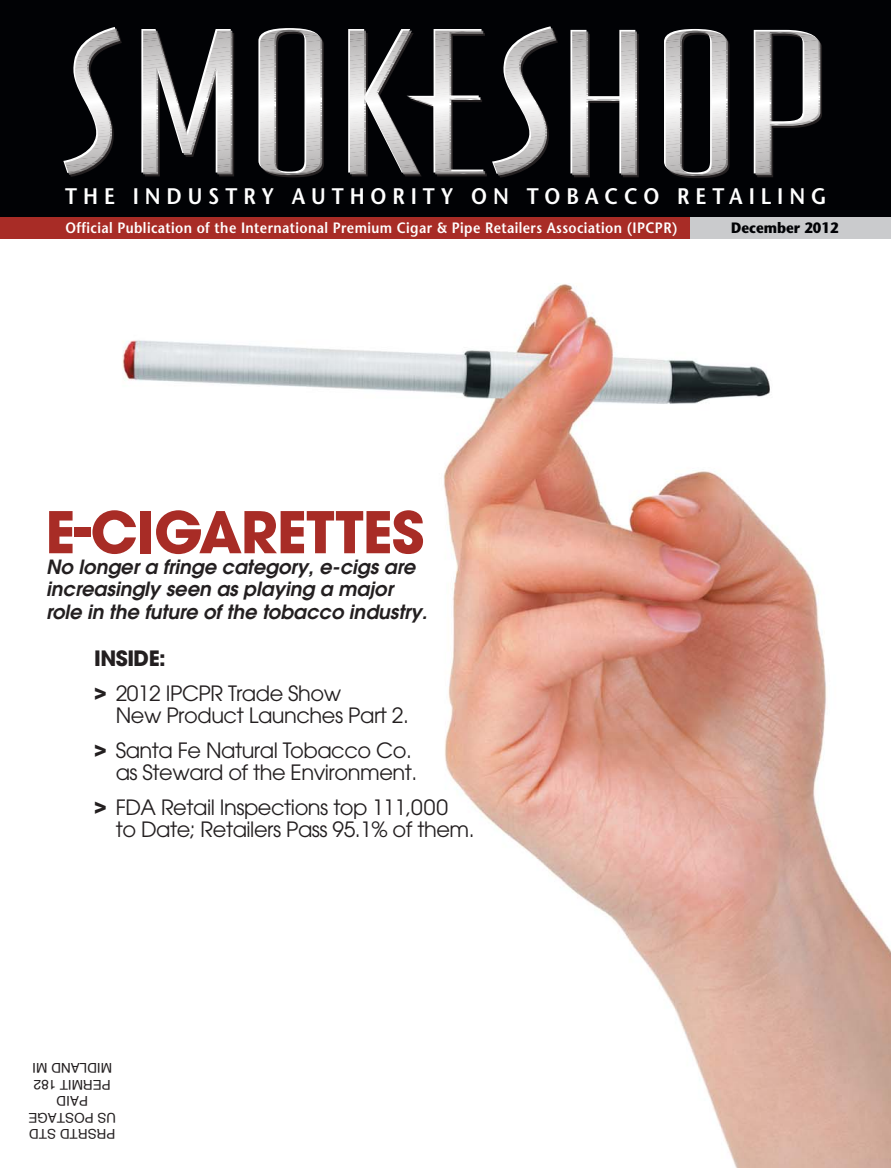
<style>
.page{position:relative;width:891px;height:1168px;background:#fff}
.page>*{position:absolute;margin:0;border:0;box-sizing:border-box;transform-origin:0 0}
.t1{font:700 57px "Avant Garde";letter-spacing:-.02em;color:#a82c26}
.t2{font:600 22.5px "Stone Sans";letter-spacing:.295em;color:#fff;scale:.9 1}
.t3{font:21px/34.5px "Avant Garde";letter-spacing:-.02em;color:#231f20}
.t4{font:italic 600 19.5px/22.5px "Avant Garde";color:#231f20}
.t5{font:600 15px "Stone Sans";letter-spacing:.03em;color:#fff;scale:.9 1}
.t6{font:700 15px "Stone Sans";color:#010205;scale:.9 1}
.t7{font:13.5px/16.5px "Helvetica";color:#231f20;text-align:center}
.s1{font-weight:700}
</style>
<div class="page">
<img style="left:30px;top:238px;width:861px;height:930px">
<div style="left:0;top:1px;width:891px;height:216px;background:#010205"></div>
<svg style="left:63px;top:27px;width:59px;height:150px"></svg>
<svg style="left:141px;top:29px;width:93px;height:147px"></svg>
<svg style="left:258px;top:28px;width:66px;height:149px"></svg>
<svg style="left:348px;top:26px;width:210px;height:152px"></svg>
<svg style="left:570px;top:30px;width:69px;height:147px"></svg>
<svg style="left:664px;top:29px;width:66px;height:149px"></svg>
<svg style="left:754px;top:30px;width:68px;height:147px"></svg>
<div style="left:0;top:217px;width:714px;height:21px;background:#a82c26"></div>
<div style="left:691px;top:217px;width:200px;height:21px;background:#cacbcd"></div>
<div style="left:27px;top:857px;width:432px;height:176px;background:#fff"></div>
<p class="t2" style="left:65px;top:188px;width:848px">THE INDUSTRY AUTHORITY ON TOBACCO RETAILING</p>
<p class="t5" style="left:65px;top:222px;width:682px">Official Publication of the International Premium Cigar &amp; Pipe Retailers Association (IPCPR)</p>
<p class="t6" style="left:731px;top:222px;width:121px">December 2012</p>
<h1 class="t1" style="left:45px;top:511px;width:381px">E-CIGARETTES</h1>
<p class="t4" style="left:46px;top:557px;width:386px">No longer a fringe category, e-cigs are increasingly seen as playing a major role in the future of the tobacco industry .</p>
<p class="t3" style="left:94px;top:643px;width:249px"><span class="s1">INSIDE:<br>&gt;</span> 2012 IPCPR Trade Show</p>
<p class="t3" style="left:94px;top:700px;width:319px;text-align:right">New Product Launches Part 2.<br><span class="s1">&gt;</span> Santa Fe Natural Tobacco Co.</p>
<p class="t3" style="left:94px;top:757px;width:355px;text-align:center">as Steward of the Environment.<br><span class="s1">&gt;</span> FDA Retail Inspections top 111,000</p>
<p class="t3" style="left:116px;top:814px;width:360px">to Date; Retailers Pass 95.1% of them.</p>
<p class="t7" style="left:116px;top:1141px;width:89px;rotate:-180deg">PRSRTD STD<br>US POSTAGE<br>PAID<br>PERMIT 182<br>MIDLAND MI</p>
</div>
